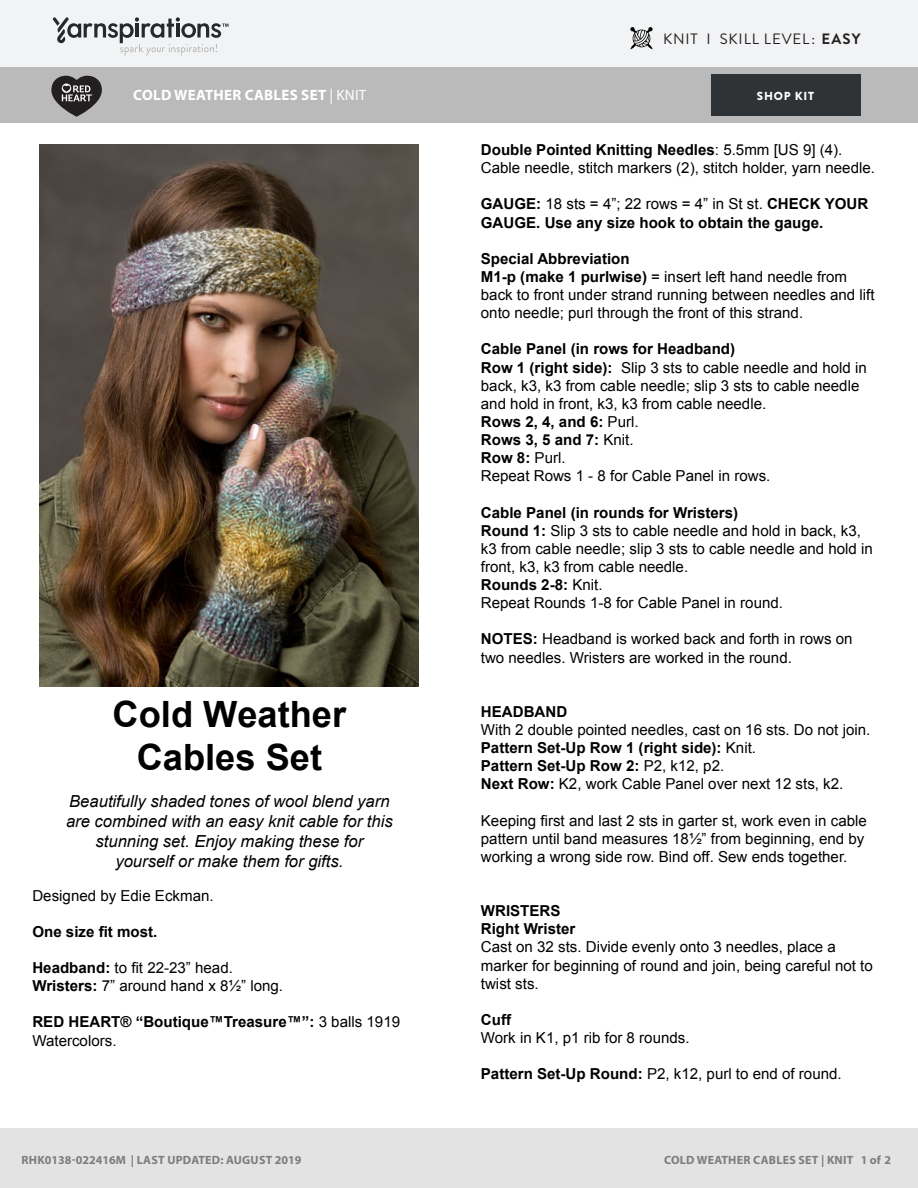
<style>
.page{position:relative;width:918px;height:1188px;background:#fff}
.page>*{position:absolute;margin:0;border:0;box-sizing:border-box;transform-origin:0 0}
.t1{font:700 36.3px/43.5px "Arial";color:#000;text-align:center}
.t2{font:italic 16.65px/20px "Arial";color:#000;text-align:center}
.t3{font:15.15px/18.1px "Arial";color:#000}
.t4{font:700 15.15px/18.1px "Arial";color:#000}
.Pattern_Title{font:700 15px "Myriad Pro";letter-spacing:.02em;color:#fff}
.Skill_Level{font:15px "Brandon Grotesque";letter-spacing:.055em;color:#231f20}
.t5{font:12.15px "Helvetica";letter-spacing:.02em;color:#000}
.t6{font:700 12px "Myriad Pro";letter-spacing:.02em;color:#7d7d7d}
.t7{font:900 11.7px "Brandon Grotesque";letter-spacing:.065em;color:#fff}
.s1{font-weight:700}
.s2{font-weight:400}
</style>
<div class="page">
<div style="left:0;top:0;width:918px;height:68px;background:#f2f3f4"></div>
<div style="left:0;top:68px;width:918px;height:55px;background:#bbbaba"></div>
<svg style="left:53px;top:17px;width:176px;height:39px"></svg>
<div style="left:711px;top:74px;width:150px;height:42px;background:#2f3336"></div>
<svg style="left:51px;top:76px;width:51px;height:41px"></svg>
<div style="left:0;top:1128px;width:918px;height:60px;background:#e4e3e3"></div>
<img style="left:40px;top:144px;width:379px;height:542px">
<svg style="left:630px;top:27px;width:23px;height:22px"></svg>
<p class="Skill_Level" style="left:663px;top:29px;width:199px">KNIT I SKILL LEVEL: <span class="s1">EASY</span></p>
<p class="Pattern_Title" style="left:133px;top:85px;width:235px">COLD WEATHER CABLES SET <span class="s2">| KNIT</span></p>
<p class="t7" style="left:757px;top:88px;width:59px">SHOP KIT</p>
<p class="t1" style="left:113px;top:692px;width:235px">Cold Weather<br>Cables Set</p>
<p class="t2" style="left:66px;top:791px;width:328px">Beautifully shaded tones of wool blend yarn are combined with an easy knit cable for this stunning set. Enjoy making these for yourself or make them for gifts.</p>
<p class="t3" style="left:32px;top:886px;width:183px">Designed by Edie Eckman.</p>
<p class="t4" style="left:32px;top:922px;width:127px">One size fit most.</p>
<p class="t3" style="left:32px;top:959px;width:252px"><span class="s1">Headband:</span> to fit 22-23” head.<br><span class="s1">Wristers:</span> 7” around hand x 8½” long.</p>
<p class="t4" style="left:32px;top:1013px;width:369px">RED HEART® “Boutique™Treasure™”: <span class="s2">3 balls 1919<br>Watercolors.</span></p>
<p class="t3" style="left:481px;top:141px;width:396px"><span class="s1">Double Pointed Knitting Needles</span>: 5.5mm [US 9] (4).<br>Cable needle, stitch markers (2), stitch holder, yarn needle.</p>
<p class="t4" style="left:481px;top:195px;width:389px">GAUGE: <span class="s2">18 sts = 4”; 22 rows = 4” in St st.</span> CHECK YOUR<br>GAUGE. Use any size hook to obtain the gauge.</p>
<p class="t3" style="left:481px;top:249px;width:395px"><span class="s1">Special Abbreviation<br>M1-p (make 1 purlwise)</span> = insert left hand needle from back to front under strand running between needles and lift onto needle; purl through the front of this strand.</p>
<p class="t3" style="left:481px;top:340px;width:388px"><span class="s1">Cable Panel (in rows for Headband)<br>Row 1 (right side):</span> Slip 3 sts to cable needle and hold in back, k3, k3 from cable needle; slip 3 sts to cable needle and hold in front, k3, k3 from cable needle.<br><span class="s1">Rows 2, 4, and 6:</span> Purl.<br><span class="s1">Rows 3, 5 and 7:</span> Knit.<br><span class="s1">Row 8:</span> Purl.<br>Repeat Rows 1 - 8 for Cable Panel in rows.</p>
<p class="t3" style="left:481px;top:503px;width:393px"><span class="s1">Cable Panel (in rounds for Wristers)<br>Round 1:</span> Slip 3 sts to cable needle and hold in back, k3, k3 from cable needle; slip 3 sts to cable needle and hold in front, k3, k3 from cable needle.<br><span class="s1">Rounds 2-8:</span> Knit.<br>Repeat Rounds 1-8 for Cable Panel in round.</p>
<p class="t3" style="left:481px;top:630px;width:373px"><span class="s1">NOTES:</span> Headband is worked back and forth in rows on two needles. Wristers are worked in the round.</p>
<p class="t3" style="left:481px;top:702px;width:391px"><span class="s1">HEADBAND<br></span>With 2 double pointed needles, cast on 16 sts. Do not join.<br><span class="s1">Pattern Set-Up Row 1 (right side):</span> Knit.<br><span class="s1">Pattern Set-Up Row 2:</span> P2, k12, p2.<br><span class="s1">Next Row:</span> K2, work Cable Panel over next 12 sts, k2.</p>
<p class="t3" style="left:481px;top:811px;width:388px">Keeping first and last 2 sts in garter st, work even in cable pattern until band measures 18½” from beginning, end by working a wrong side row. Bind off. Sew ends together.</p>
<p class="t3" style="left:481px;top:902px;width:393px"><span class="s1">WRISTERS<br>Right Wrister<br></span>Cast on 32 sts. Divide evenly onto 3 needles, place a marker for beginning of round and join, being careful not to twist sts.</p>
<p class="t3" style="left:481px;top:1011px;width:210px"><span class="s1">Cuff<br></span>Work in K1, p1 rib for 8 rounds.</p>
<p class="t3" style="left:481px;top:1065px;width:362px"><span class="s1">Pattern Set-Up Round:</span> P2, k12, purl to end of round.</p>
<p class="t5" style="left:122px;top:1150px;width:86px">P.O. Box 12229</p>
<p class="t6" style="left:22px;top:1152px;width:281px">RHK0138-022416M | LAST UPDATED: AUGUST 2019</p>
<p class="t6" style="left:664px;top:1152px;width:229px">COLD WEATHER CABLES SET | KNIT 1 of 2</p>
</div>
